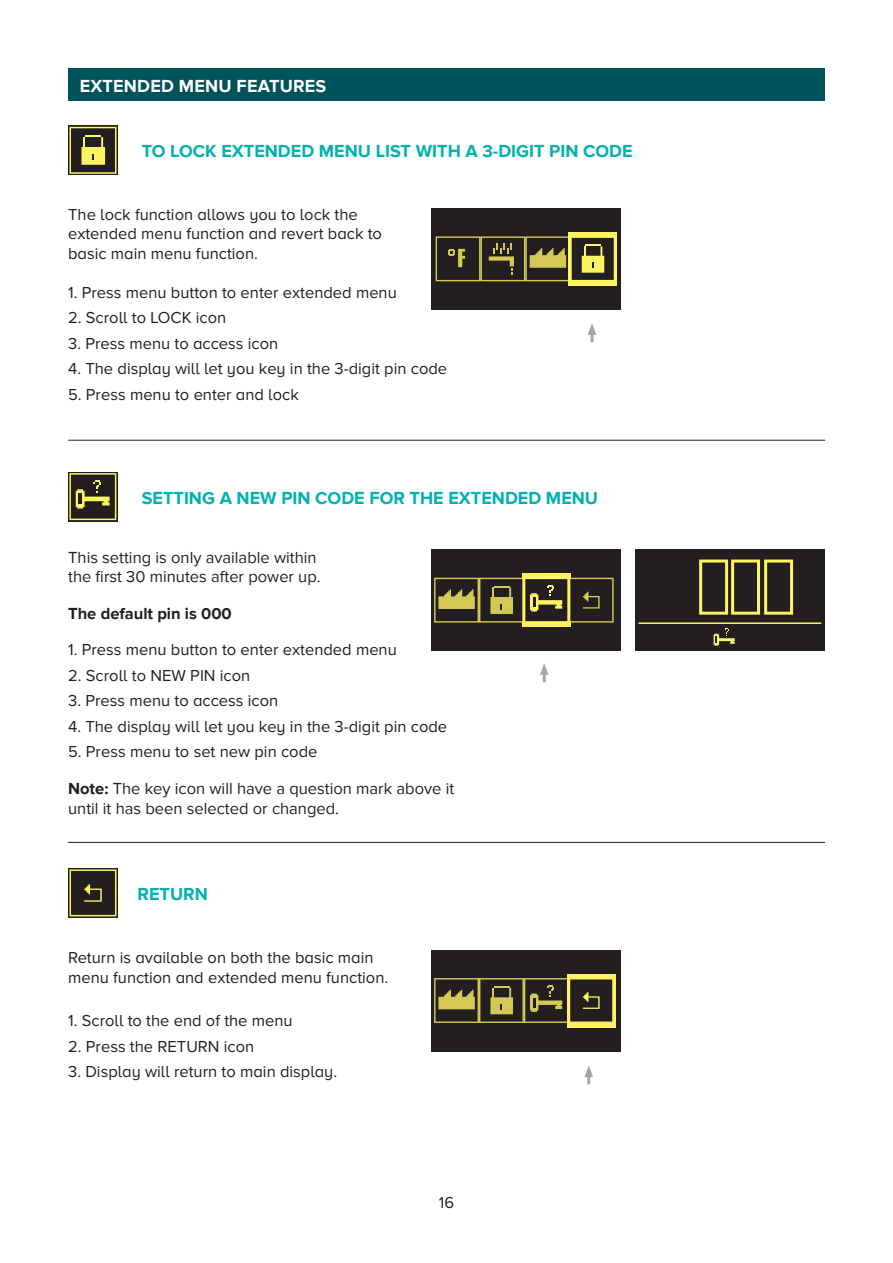
<style>
.page{position:relative;width:893px;height:1263px;background:#fff}
.page>*{position:absolute;margin:0;border:0;box-sizing:border-box;transform-origin:0 0}
.t1{font:700 18px "Proxima Nova";color:#00b1b0}
.t2{font:700 18px "Proxima Nova";letter-spacing:.01em;color:#fff}
.t3{font:16.5px/19.8px "Proxima Nova A";color:#231f20}
.t4{font:16.5px/19.8px "Proxima Nova";color:#231f20}
.t5{font:700 16.5px "Proxima Nova";color:#231f20}
.s1{font-weight:700}
</style>
<div class="page">
<div style="left:68px;top:868px;width:50px;height:50px;background:linear-gradient(to right,#827b3c,#857e3d)"></div>
<svg style="left:69px;top:869px;width:47px;height:47px;background:#423d29"></svg>
<div style="left:431px;top:950px;width:190px;height:101px;background:#231f20"></div>
<div style="left:567px;top:974px;width:48px;height:53px;background:#fff461"></div>
<svg style="left:434px;top:978px;width:179px;height:45px"></svg>
<hr style="left:68px;top:842px;width:757px;height:1px;background:#231f20">
<div style="left:68px;top:472px;width:50px;height:49px;background:#777038"></div>
<svg style="left:69px;top:473px;width:47px;height:47px;background:#59532f"></svg>
<div style="left:431px;top:549px;width:190px;height:102px;background:#231f20"></div>
<div style="left:522px;top:573px;width:48px;height:54px;background:#fff461"></div>
<svg style="left:434px;top:578px;width:180px;height:45px"></svg>
<svg style="left:68px;top:125px;width:50px;height:50px"></svg>
<svg style="left:69px;top:127px;width:47px;height:47px;background:#6a6435"></svg>
<div style="left:431px;top:209px;width:190px;height:101px;background:#231f20"></div>
<div style="left:568px;top:232px;width:49px;height:54px;background:#fff461"></div>
<svg style="left:436px;top:236px;width:178px;height:45px"></svg>
<hr style="left:68px;top:440px;width:757px;height:1px;background:#231f20">
<svg style="left:588px;top:323px;width:8px;height:19px"></svg>
<svg style="left:540px;top:663px;width:8px;height:19px"></svg>
<svg style="left:584px;top:1065px;width:9px;height:19px"></svg>
<div style="left:635px;top:549px;width:190px;height:102px;background:#231f20"></div>
<hr style="left:639px;top:622px;width:182px;height:2px;background:#fff461">
<div style="left:764px;top:559px;width:29px;height:56px;border:3px solid #fff461"></div>
<div style="left:731px;top:559px;width:29px;height:56px;border:3px solid #fff461"></div>
<div style="left:699px;top:559px;width:29px;height:56px;border:3px solid #fff461"></div>
<svg style="left:714px;top:628px;width:21px;height:18px"></svg>
<div style="left:68px;top:68px;width:757px;height:33px;background:#00525d"></div>
<p class="t2" style="left:80px;top:75px;width:248px">EXTENDED MENU FEATURES</p>
<p class="t1" style="left:142px;top:141px;width:492px">TO LOCK EXTENDED MENU LIST WITH A 3-DIGIT PIN CODE</p>
<p class="t3" style="left:68px;top:204px;width:315px">The lock function allows you to lock the extended menu function and revert back to basic main menu function.</p>
<p class="t3" style="left:68px;top:282px;width:330px">1. Press menu button to enter extended menu</p>
<p class="t3" style="left:68px;top:308px;width:160px">2. Scroll to LOCK icon</p>
<p class="t3" style="left:68px;top:333px;width:212px">3. Press menu to access icon</p>
<p class="t3" style="left:68px;top:359px;width:381px">4. The display will let you key in the 3-digit pin code</p>
<p class="t3" style="left:68px;top:384px;width:232px">5. Press menu to enter and lock</p>
<p class="t1" style="left:142px;top:487px;width:458px">SETTING A NEW PIN CODE FOR THE EXTENDED MENU</p>
<p class="t4" style="left:68px;top:547px;width:254px">This setting is only available within the first 30 minutes after power up.</p>
<p class="t5" style="left:68px;top:603px;width:165px">The default pin is 000</p>
<p class="t3" style="left:68px;top:640px;width:330px">1. Press menu button to enter extended menu</p>
<p class="t3" style="left:68px;top:665px;width:184px">2. Scroll to NEW PIN icon</p>
<p class="t3" style="left:68px;top:691px;width:212px">3. Press menu to access icon</p>
<p class="t3" style="left:68px;top:716px;width:381px">4. The display will let you key in the 3-digit pin code</p>
<p class="t3" style="left:68px;top:742px;width:251px">5. Press menu to set new pin code</p>
<p class="t4" style="left:68px;top:779px;width:388px"><span class="s1">Note:</span> The key icon will have a question mark above it until it has been selected or changed.</p>
<p class="t1" style="left:138px;top:884px;width:72px">RETURN</p>
<p class="t3" style="left:68px;top:947px;width:322px">Return is available on both the basic main menu function and extended menu function.</p>
<p class="t3" style="left:68px;top:1010px;width:226px">1. Scroll to the end of the menu</p>
<p class="t3" style="left:68px;top:1036px;width:188px">2. Press the RETURN icon</p>
<p class="t3" style="left:68px;top:1061px;width:271px">3. Display will return to main display.</p>
<p class="t3" style="left:439px;top:1192px;width:17px">16</p>
</div>
